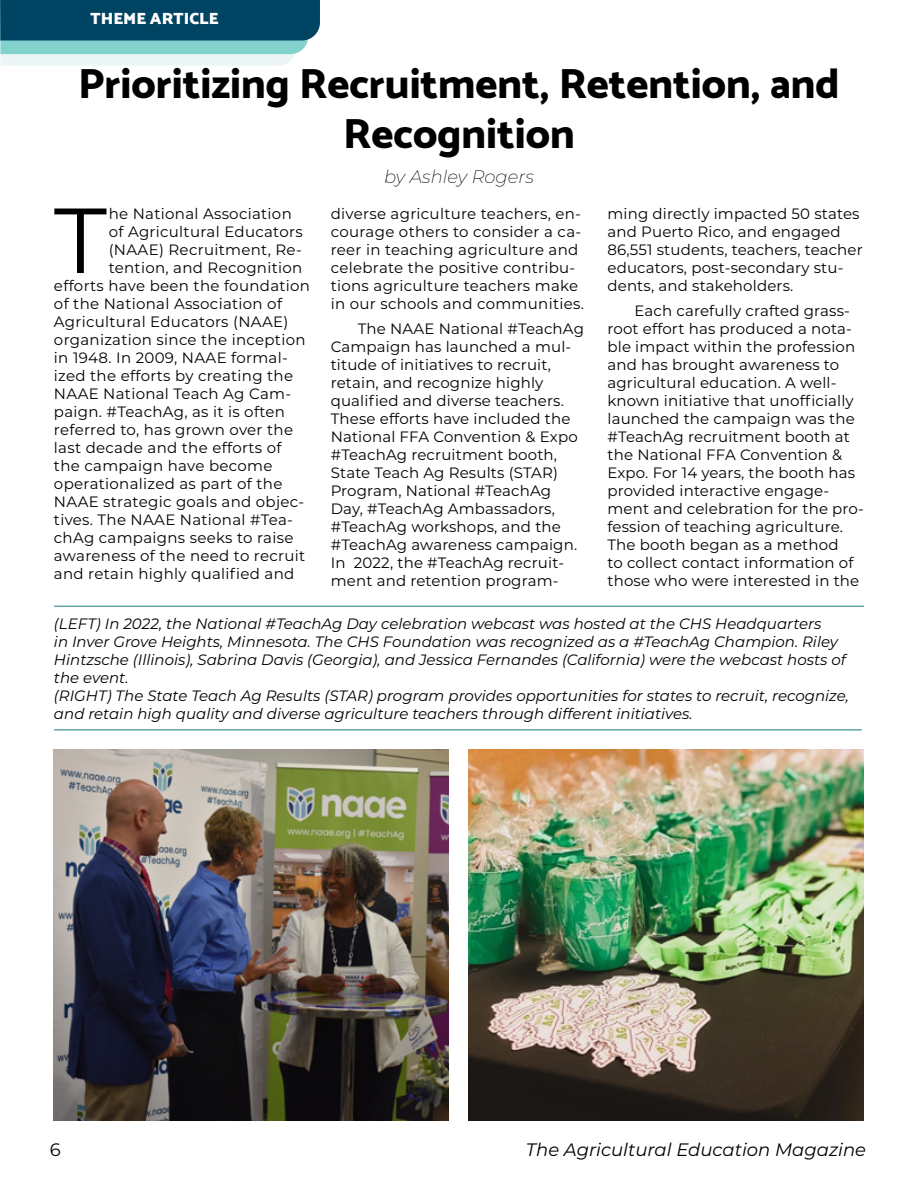
<style>
.page{position:relative;width:918px;height:1188px;background:#fff}
.page>*{position:absolute;margin:0;border:0;box-sizing:border-box;transform-origin:0 0}
.t1{font:92.1px "Montserrat";color:#000}
.t2{font:800 42px/50.4px "Catamaran";color:#000;text-align:center}
.t3{font:italic 18px "Montserrat";color:#000}
.t4{font:italic 200 18px "Montserrat";color:#000}
.t5{font:18px "Montserrat";color:#000}
.t6{font:900 16.5px "Catamaran";color:#fff}
.t7{font:15px/18px "Montserrat";letter-spacing:.01em;color:#000}
.t8{font:italic 15px/18px "Montserrat";color:#000}
</style>
<div class="page">
<svg style="left:0;top:0;width:320px;height:66px;background:#488294"></svg>
<hr style="left:54px;top:729px;width:808px;height:2px;background:#62a5a3">
<hr style="left:54px;top:606px;width:810px;height:1px;background:#62a5a3">
<img style="left:53px;top:750px;width:396px;height:370px">
<img style="left:469px;top:750px;width:395px;height:370px">
<p class="t6" style="left:91px;top:9px;width:129px">THEME ARTICLE</p>
<h2 class="t2" style="left:78px;top:58px;width:763px">Prioritizing Recruitment, Retention, and<br>Recognition</h2>
<p class="t4" style="left:384px;top:164px;width:151px">by Ashley Rogers</p>
<h1 class="t1" style="left:54px;top:177px;width:54px">T</h1>
<p class="t7" style="left:109px;top:204px;width:185px">he National Association</p>
<p class="t7" style="left:607px;top:204px;width:257px">ming directly impacted 50 states and Puerto Rico, and engaged<br>86,551 students, teachers, teacher educators, post-secondary stu&shy;dents, and stakeholders.</p>
<p class="t7" style="left:607px;top:301px;width:258px;text-indent:27px">Each carefully crafted grass&shy;root effort has produced a nota&shy;ble impact within the profession and has brought awareness to agricultural education. A well&shy;known initiative that unofficially launched the campaign was the #TeachAg recruitment booth at the National FFA Convention &amp;<br>Expo. For 14 years, the booth has provided interactive engage&shy;ment and celebration for the pro&shy;fession of teaching agriculture.<br>The booth began as a method<br>to collect contact information of those who were interested in the</p>
<p class="t8" style="left:54px;top:614px;width:797px">(LEFT) In 2022, the National #TeachAg Day celebration webcast was hosted at the CHS Headquarters<br>in Inver Grove Heights, Minnesota. The CHS Foundation was recognized as a #TeachAg Champion. Riley Hintzsche (Illinois), Sabrina Davis (Georgia), and Jessica Fernandes (California) were the webcast hosts of the event.<br>(RIGHT) The State Teach Ag Results (STAR) program provides opportunities for states to recruit, recognize, and retain high quality and diverse agriculture teachers through different initiatives.</p>
<p class="t7" style="left:331px;top:204px;width:255px">diverse agriculture teachers, en&shy;courage others to consider a ca&shy;reer in teaching agriculture and celebrate the positive contribu&shy;tions agriculture teachers make in our schools and communities.</p>
<p class="t7" style="left:331px;top:319px;width:255px;text-indent:27px">The NAAE National #TeachAg<br>Campaign has launched a mul&shy;titude of initiatives to recruit, retain, and recognize highly qualified and diverse teachers.<br>These efforts have included the<br>National FFA Convention &amp; Expo #TeachAg recruitment booth,<br>State Teach Ag Results (STAR)<br>Program, National #TeachAg<br>Day, #TeachAg Ambassadors, #TeachAg workshops, and the #TeachAg awareness campaign.<br>In 2022, the #TeachAg recruit&shy;ment and retention program-</p>
<p class="t7" style="left:109px;top:222px;width:195px">of Agricultural Educators</p>
<p class="t7" style="left:109px;top:240px;width:195px">(NAAE) Recruitment, Re-</p>
<p class="t7" style="left:109px;top:258px;width:195px">tention, and Recognition</p>
<p class="t7" style="left:54px;top:276px;width:258px">efforts have been the foundation</p>
<p class="t7" style="left:54px;top:294px;width:230px">of the National Association of</p>
<p class="t7" style="left:54px;top:312px;width:236px">Agricultural Educators (NAAE)</p>
<p class="t7" style="left:54px;top:330px;width:253px">organization since the inception</p>
<p class="t7" style="left:54px;top:348px;width:235px">in 1948. In 2009, NAAE formal-</p>
<p class="t7" style="left:54px;top:366px;width:241px">ized the efforts by creating the</p>
<p class="t7" style="left:54px;top:384px;width:239px">NAAE National Teach Ag Cam-</p>
<p class="t7" style="left:54px;top:402px;width:233px">paign. #TeachAg, as it is often</p>
<p class="t7" style="left:54px;top:420px;width:241px">referred to, has grown over the</p>
<p class="t7" style="left:54px;top:438px;width:229px">last decade and the efforts of</p>
<p class="t7" style="left:54px;top:456px;width:220px">the campaign have become</p>
<p class="t7" style="left:54px;top:474px;width:230px">operationalized as part of the</p>
<p class="t7" style="left:54px;top:492px;width:252px">NAAE strategic goals and objec-</p>
<p class="t7" style="left:54px;top:510px;width:241px">tives. The NAAE National #Tea-</p>
<p class="t7" style="left:54px;top:528px;width:241px">chAg campaigns seeks to raise</p>
<p class="t7" style="left:54px;top:546px;width:253px">awareness of the need to recruit</p>
<p class="t7" style="left:54px;top:564px;width:242px">and retain highly qualified and</p>
<p class="t5" style="left:50px;top:1137px;width:12px">6</p>
<p class="t3" style="left:526px;top:1137px;width:342px">The Agricultural Education Magazine</p>
</div>
